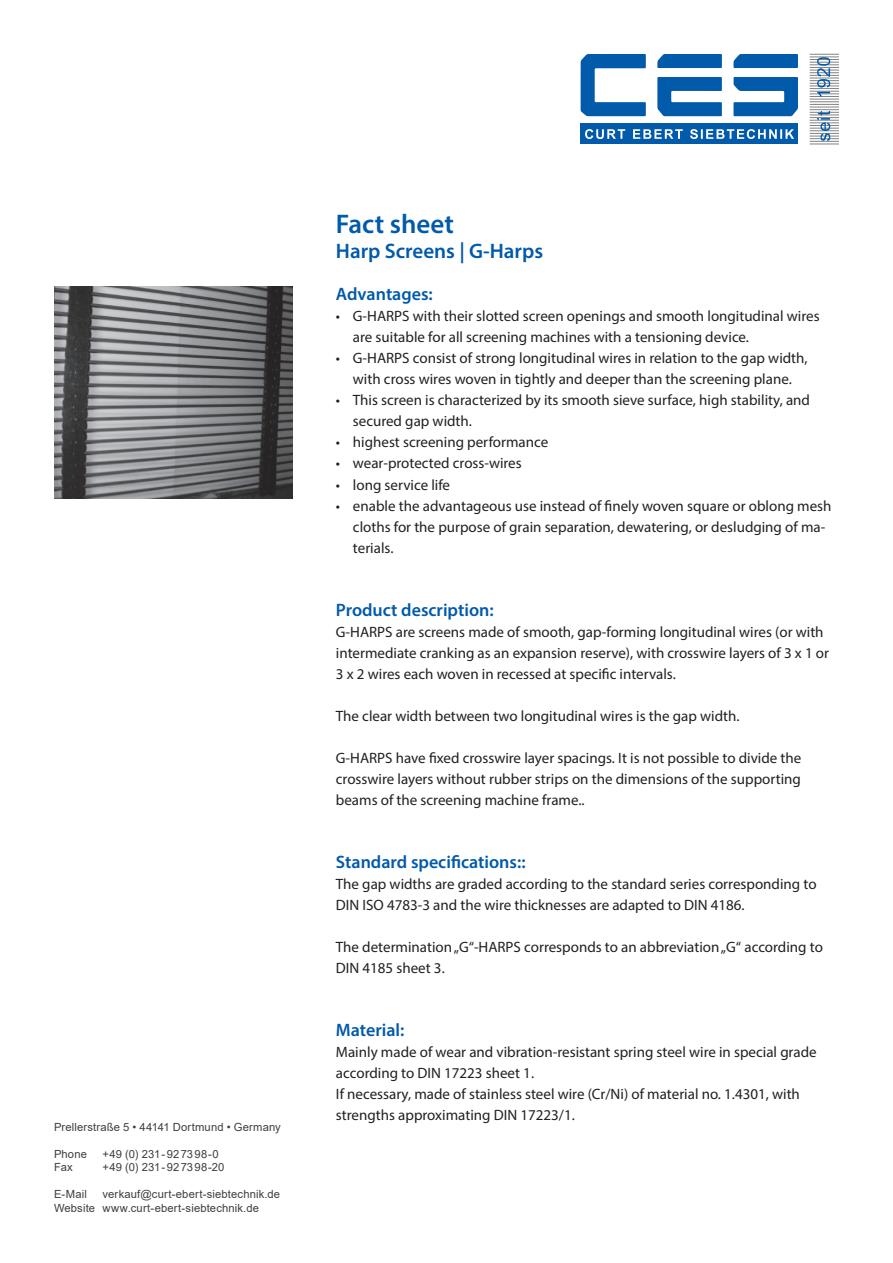
<style>
.page{position:relative;width:893px;height:1263px;background:#fff}
.page>*{position:absolute;margin:0;border:0;box-sizing:border-box;transform-origin:0 0}
.t1{font:600 27px "Myriad Pro";color:#015aaa}
.t2{font:600 21px "Myriad Pro";color:#015aaa}
.t3{font:600 18px "Myriad Pro";color:#015aaa}
.t4{font:15px/21px "Myriad Pro";color:#231f20}
.t5{font:11.25px/13.5px "Arial";letter-spacing:.015em;color:#3e3e3f}
</style>
<div class="page">
<div style="left:581px;top:124px;width:217px;height:20px;background:#015aaa"></div>
<svg style="left:585px;top:129px;width:209px;height:10px"></svg>
<svg style="left:733px;top:77px;width:65px;height:39px"></svg>
<svg style="left:733px;top:54px;width:65px;height:14px"></svg>
<svg style="left:581px;top:54px;width:65px;height:62px"></svg>
<svg style="left:657px;top:54px;width:65px;height:14px"></svg>
<svg style="left:657px;top:77px;width:65px;height:39px"></svg>
<svg style="left:810px;top:54px;width:29px;height:91px"></svg>
<img style="left:54px;top:287px;width:238px;height:212px">
<p class="t5" style="left:54px;top:1120px;width:228px">Prellerstraße 5 • 44141 Dortmund • Germany</p>
<p class="t5" style="left:54px;top:1147px;width:35px">Phone</p>
<p class="t5" style="left:103px;top:1147px;width:117px">+49 (0) 231-927398-0</p>
<p class="t5" style="left:54px;top:1160px;width:20px">Fax</p>
<p class="t5" style="left:103px;top:1160px;width:123px">+49 (0) 231-927398-20</p>
<p class="t5" style="left:54px;top:1187px;width:34px">E-Mail</p>
<p class="t5" style="left:54px;top:1187px;width:228px;text-indent:49px">verkauf@curt-ebert-siebtechnik.de<br>Website www.curt-ebert-siebtechnik.de</p>
<h1 class="t1" style="left:336px;top:207px;width:119px">Fact sheet</h1>
<h2 class="t2" style="left:336px;top:238px;width:209px">Harp Screens | G-Harps</h2>
<p class="t3" style="left:336px;top:283px;width:98px">Advantages:</p>
<p class="t4" style="left:353px;top:306px;width:468px;text-indent:-17px">• G-HARPS with their slotted screen openings and smooth longitudinal wires are suitable for all screening machines with a tensioning device.</p>
<p class="t4" style="left:336px;top:348px;width:473px;text-align:center">• G-HARPS consist of strong longitudinal wires in relation to the gap width, with cross wires woven in tightly and deeper than the screening plane.</p>
<p class="t4" style="left:353px;top:390px;width:459px;text-indent:-17px">• This screen is characterized by its smooth sieve surface, high stability, and secured gap width.</p>
<p class="t4" style="left:336px;top:432px;width:214px">• highest screening performance</p>
<p class="t4" style="left:336px;top:453px;width:187px">• wear-protected cross-wires</p>
<p class="t4" style="left:336px;top:474px;width:116px">• long service life</p>
<p class="t4" style="left:353px;top:495px;width:480px;text-indent:-17px">• enable the advantageous use instead of finely woven square or oblong mesh cloths for the purpose of grain separation, dewatering, or desludging of ma&shy;terials.</p>
<p class="t3" style="left:336px;top:598px;width:159px">Product description:</p>
<p class="t4" style="left:336px;top:621px;width:495px">G-HARPS are screens made of smooth, gap-forming longitudinal wires (or with intermediate cranking as an expansion reserve), with crosswire layers of 3 x 1 or<br>3 x 2 wires each woven in recessed at specific intervals.</p>
<p class="t4" style="left:336px;top:705px;width:405px">The clear width between two longitudinal wires is the gap width.</p>
<p class="t4" style="left:336px;top:747px;width:467px;text-align:justify">G-HARPS have fixed crosswire layer spacings. It is not possible to divide the crosswire layers without rubber strips on the dimensions of the supporting beams of the screening machine frame..</p>
<p class="t3" style="left:336px;top:850px;width:191px">Standard specifications::</p>
<p class="t4" style="left:336px;top:873px;width:482px">The gap widths are graded according to the standard series corresponding to<br>DIN ISO 4783-3 and the wire thicknesses are adapted to DIN 4186.</p>
<p class="t4" style="left:336px;top:936px;width:488px">The determination „G“-HARPS corresponds to an abbreviation „G“ according to<br>DIN 4185 sheet 3.</p>
<p class="t3" style="left:336px;top:1018px;width:70px">Material:</p>
<p class="t4" style="left:336px;top:1041px;width:482px">Mainly made of wear and vibration-resistant spring steel wire in special grade according to DIN 17223 sheet 1.<br>If necessary, made of stainless steel wire (Cr/Ni) of material no. 1.4301, with strengths approximating DIN 17223/1.</p>
</div>
